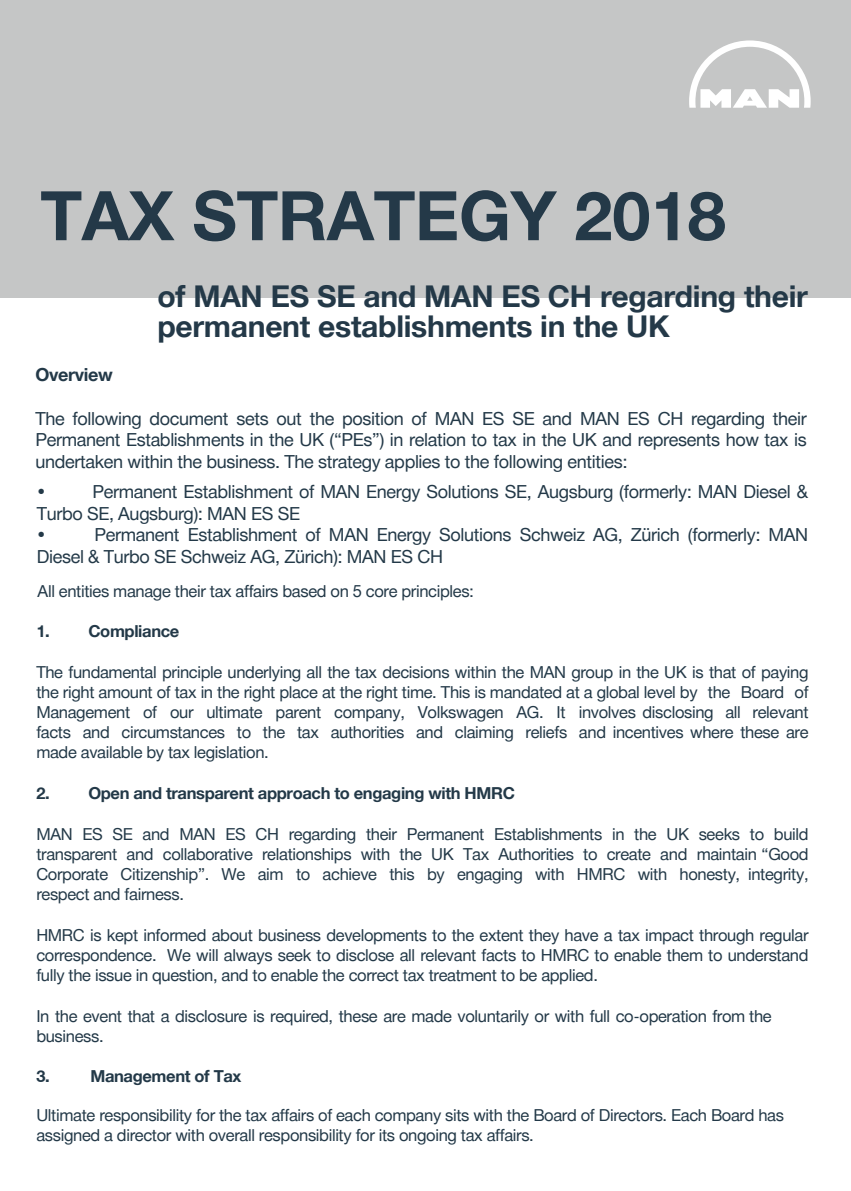
<style>
.page{position:relative;width:851px;height:1191px;background:#fff}
.page>*{position:absolute;margin:0;border:0;box-sizing:border-box;transform-origin:0 0}
.t1{font:700 68.4px "Man Global";letter-spacing:-.005em;color:#243948}
.t2{font:700 30px/30px "Man Global";letter-spacing:-.01em;color:#243948}
.t3{font:18px/21.6px "Man Global";letter-spacing:-.02em;color:#233948}
.t4{font:700 18px "Man Global";letter-spacing:-.02em;color:#233948}
.t5{font:16.5px/19.8px "Man Global";letter-spacing:-.02em;color:#233948;text-align:justify}
.t6{font:700 16.5px "Man Global";letter-spacing:-.02em;color:#233948}
</style>
<div class="page">
<div style="left:0;top:0;width:850px;height:298px;background:#c5c6c6"></div>
<svg style="left:689px;top:40px;width:121px;height:68px"></svg>
<h1 class="t1" style="left:40px;top:177px;width:687px">TAX STRATEGY 2018</h1>
<h2 class="t2" style="left:157px;top:282px;width:651px">of MAN ES SE and MAN ES CH regarding their permanent establishments in the UK</h2>
<p class="t4" style="left:35px;top:365px;width:79px">Overview</p>
<p class="t3" style="left:35px;top:407px;width:773px;text-align:justify">The following document sets out the position of MAN ES SE and MAN ES CH regarding their Permanent Establishments in the UK (“PEs”) in relation to tax in the UK and represents how tax is undertaken within the business. The strategy applies to the following entities:</p>
<p class="t3" style="left:37px;top:481px;width:10px">•</p>
<p class="t3" style="left:37px;top:481px;width:772px;text-indent:56px">Permanent Establishment of MAN Energy Solutions SE, Augsburg (formerly: MAN Diesel &amp;<br>Turbo SE, Augsburg): MAN ES SE<br>•</p>
<p class="t3" style="left:37px;top:524px;width:773px;text-indent:58px">Permanent Establishment of MAN Energy Solutions Schweiz AG, Zürich (formerly: MAN<br>Diesel &amp; Turbo SE Schweiz AG, Zürich): MAN ES CH</p>
<p class="t5" style="left:38px;top:581px;width:437px">All entities manage their tax affairs based on 5 core principles:</p>
<p class="t6" style="left:36px;top:621px;width:144px">1. Compliance</p>
<p class="t5" style="left:36px;top:662px;width:773px">The fundamental principle underlying all the tax decisions within the MAN group in the UK is that of paying the right amount of tax in the right place at the right time. This is mandated at a global level by the Board of Management of our ultimate parent company, Volkswagen AG. It involves disclosing all relevant facts and circumstances to the tax authorities and claiming reliefs and incentives where these are made available by tax legislation.</p>
<p class="t6" style="left:36px;top:783px;width:480px">2. Open and transparent approach to engaging with HMRC</p>
<p class="t5" style="left:36px;top:824px;width:773px">MAN ES SE and MAN ES CH regarding their Permanent Establishments in the UK seeks to build transparent and collaborative relationships with the UK Tax Authorities to create and maintain “Good Corporate Citizenship”. We aim to achieve this by engaging with HMRC with honesty, integrity, respect and fairness.</p>
<p class="t5" style="left:36px;top:925px;width:773px">HMRC is kept informed about business developments to the extent they have a tax impact through regular correspondence. We will always seek to disclose all relevant facts to HMRC to enable them to understand fully the issue in question, and to enable the correct tax treatment to be applied.</p>
<p class="t5" style="left:36px;top:1006px;width:736px">In the event that a disclosure is required, these are made voluntarily or with full co-operation from the business.</p>
<p class="t6" style="left:36px;top:1066px;width:15px">3.</p>
<p class="t6" style="left:90px;top:1066px;width:152px">Management of Tax</p>
<p class="t5" style="left:36px;top:1105px;width:749px">Ultimate responsibility for the tax affairs of each company sits with the Board of Directors. Each Board has assigned a director with overall responsibility for its ongoing tax affairs.</p>
</div>
